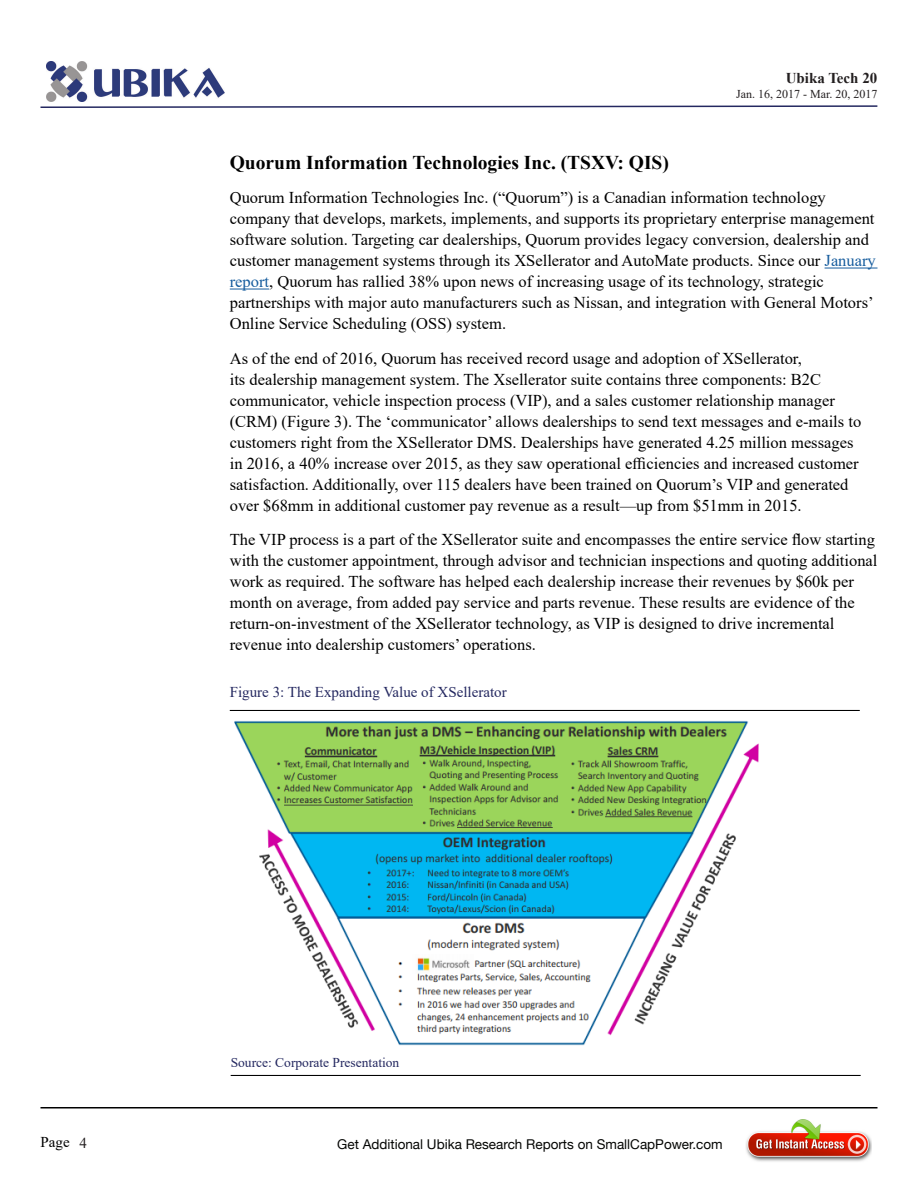
<style>
.page{position:relative;width:918px;height:1188px;background:#fff}
.page>*{position:absolute;margin:0;border:0;box-sizing:border-box;transform-origin:0 0}
.Body_text{font:700 19.5px "Times New Roman";color:#000}
.Body_text-2{font:16.5px/21px "Times New Roman";color:#000}
.Body_text-3{font:15px "Times New Roman";color:#242860}
.t1{font:700 15px "Times New Roman";color:#231f20}
.t2{font:15px "Times New Roman";color:#000}
.t3{font:13.5px "Helvetica Neue";color:#040503}
.Body_text-4{font:13.5px "Times New Roman";color:#242860}
.t4{font:12px "Times New Roman";color:#231f20}
.s1{color:#175d9e}
.s2{color:#231f20}
</style>
<div class="page">
<img style="left:47px;top:61px;width:178px;height:41px">
<svg style="left:40px;top:105px;width:838px;height:3px"></svg>
<hr style="left:40px;top:1107px;width:838px;height:1px;background:#000">
<img style="left:746px;top:1120px;width:126px;height:42px">
<hr style="left:825px;top:268px;width:52px;height:1px;background:#175d9e">
<hr style="left:230px;top:289px;width:39px;height:1px;background:#175d9e">
<hr style="left:230px;top:710px;width:630px;height:1px;background:#000">
<hr style="left:231px;top:1075px;width:630px;height:1px;background:#000">
<img style="left:234px;top:721px;width:525px;height:325px">
<p class="t1" style="left:786px;top:68px;width:93px">Ubika Tech 20</p>
<p class="t4" style="left:736px;top:85px;width:143px">Jan. 16, 2017 - Mar. 20, 2017</p>
<p class="Body_text" style="left:230px;top:148px;width:441px">Quorum Information Technologies Inc. (TSXV: QIS)</p>
<p class="Body_text-2" style="left:230px;top:187px;width:648px">Quorum Information Technologies Inc. (“Quorum”) is a Canadian information technology company that develops, markets, implements, and supports its proprietary enterprise management software solution. Targeting car dealerships, Quorum provides legacy conversion, dealership and customer management systems through its XSellerator and AutoMate products. Since our <span class="s1">January report</span>, Quorum has rallied 38% upon news of increasing usage of its technology, strategic partnerships with major auto manufacturers such as Nissan, and integration with General Motors’ Online Service Scheduling (OSS) system.</p>
<p class="Body_text-2" style="left:230px;top:347px;width:633px">As of the end of 2016, Quorum has received record usage and adoption of XSellerator,<br>its dealership management system. The Xsellerator suite contains three components: B2C communicator, vehicle inspection process (VIP), and a sales customer relationship manager (CRM) (Figure 3). The ‘communicator’ allows dealerships to send text messages and e-mails to customers right from the XSellerator DMS. Dealerships have generated 4.25 million messages in 2016, a 40% increase over 2015, as they saw operational efficiencies and increased customer satisfaction. Additionally, over 115 dealers have been trained on Quorum’s VIP and generated over $68mm in additional customer pay revenue as a result—up from $51mm in 2015.</p>
<p class="Body_text-2" style="left:230px;top:529px;width:649px">The VIP process is a part of the XSellerator suite and encompasses the entire service flow starting with the customer appointment, through advisor and technician inspections and quoting additional work as required. The software has helped each dealership increase their revenues by $60k per month on average, from added pay service and parts revenue. These results are evidence of the return-on-investment of the XSellerator technology, as VIP is designed to drive incremental revenue into dealership customers’ operations.</p>
<p class="Body_text-3" style="left:230px;top:681px;width:278px">Figure 3: The Expanding Value of XSellerator</p>
<p class="Body_text-4" style="left:231px;top:1053px;width:170px">Source: Corporate Presentation</p>
<p class="t2" style="left:40px;top:1132px;width:48px">Page <span class="s2">4</span></p>
<p class="t3" style="left:337px;top:1136px;width:387px">Get Additional Ubika Research Reports on SmallCapPower.com</p>
</div>
